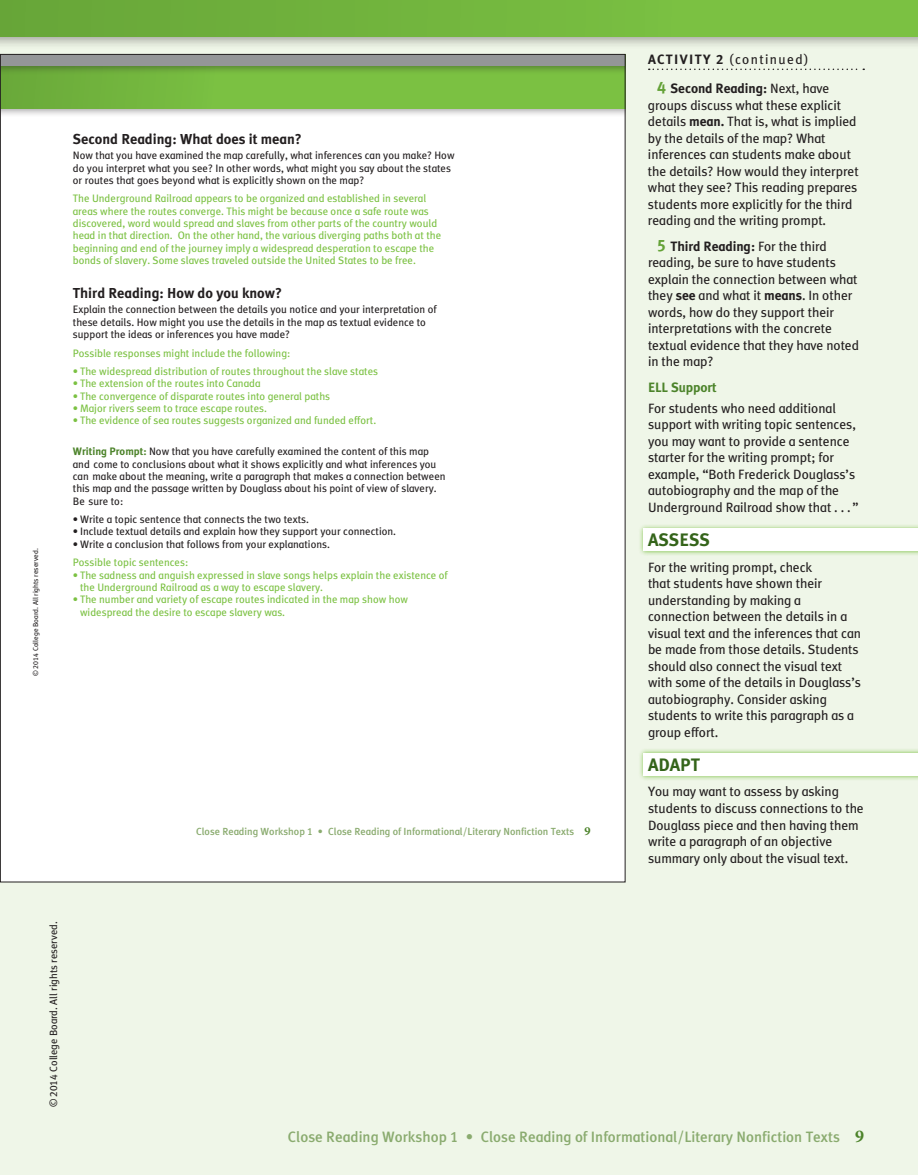
<style>
.page{position:relative;width:918px;height:1175px;background:#fff}
.page>*{position:absolute;margin:0;border:0;box-sizing:border-box;transform-origin:0 0}
.t1{font:700 18px "OPT Meta Plus";color:#34641a}
.t2{font:500 15px "OPT Meta Plus";color:#8aab6f}
.t3{font:700 14.4px "OPT Meta Plus";color:#231f20}
.t4{font:13.5px/16.5px "OPT Meta Plus";letter-spacing:-.005em;color:#231f20}
.t5{font:13.5px "OPT Meta Plus";letter-spacing:.1em;color:#231f20}
.t6{font:700 13.5px "OPT Meta Plus";letter-spacing:-.005em;color:#4c832a}
.t7{font:10.8px/12.3px "OPT Meta Plus";color:#7bc142}
.t8{font:10.8px/12.3px "OPT Meta Plus";color:#231f20}
.t9{font:10.5px "OPT Meta Plus";color:#231f20}
.t10{font:500 10.2px "OPT Meta Plus";color:#8aab6f}
.t11{font:7.2px "OPT Meta Plus";color:#231f20}
.s1{font-weight:700;color:#4c832a}
.s2{font-family:"Minion Pro";font-weight:700;font-size:12.3px;color:#4c832a}
.s3{font-weight:700}
.s4{font-weight:700;font-size:16.5px;color:#64a237}
.s5{font-family:"Minion Pro";font-weight:700;font-size:18px;color:#4c832a}
</style>
<div class="page">
<div style="left:0;top:0;width:918px;height:1174px;background:#eff6e8"></div>
<div style="left:0;top:0;width:918px;height:49px;background:#231f20;opacity:.4"></div>
<div style="left:0;top:0;width:918px;height:36px;background:linear-gradient(to right,#68a639,#7ec644)"></div>
<div style="left:0;top:54px;width:625px;height:828px;background:#fff"></div>
<div style="left:0;top:54px;width:625px;height:64px;background:#231f20;opacity:.4"></div>
<div style="left:0;top:54px;width:625px;height:54px;background:linear-gradient(to right,#70b23d,#7fc744)"></div>
<div style="left:0;top:54px;width:625px;height:21px;background:#231f20;opacity:.4"></div>
<div style="left:0;top:54px;width:625px;height:12px;background:#949698"></div>
<div style="left:638px;top:523px;width:280px;height:32px;background:#7bc142;opacity:.95"></div>
<div style="left:644px;top:528px;width:274px;height:22px;background:#fff"></div>
<div style="left:638px;top:748px;width:280px;height:32px;background:#7bc142;opacity:.95"></div>
<div style="left:644px;top:753px;width:274px;height:22px;background:#fff"></div>
<svg style="left:649px;top:69px;width:215px;height:1px"></svg>
<p class="t11" style="left:31px;top:676px;width:129px;rotate:-90deg">© 2014 College Board. All rights reserved.</p>
<p class="t3" style="left:73px;top:130px;width:230px">Second Reading: What does it mean?</p>
<p class="t8" style="left:73px;top:149px;width:383px">Now that you have examined the map carefully, what inferences can you make? How do you interpret what you see? In other words, what might you say about the states or routes that goes beyond what is explicitly shown on the map?</p>
<p class="t7" style="left:73px;top:192px;width:370px">The Underground Railroad appears to be organized and established in several areas where the routes converge. This might be because once a safe route was discovered, word would spread and slaves from other parts of the country would head in that direction. On the other hand, the various diverging paths both at the beginning and end of the journey imply a widespread desperation to escape the bonds of slavery. Some slaves traveled outside the United States to be free.</p>
<p class="t3" style="left:73px;top:285px;width:211px">Third Reading: How do you know?</p>
<p class="t8" style="left:73px;top:303px;width:365px">Explain the connection between the details you notice and your interpretation of these details. How might you use the details in the map as textual evidence to support the ideas or inferences you have made?</p>
<p class="t7" style="left:73px;top:347px;width:219px">Possible responses might include the following:</p>
<p class="t7" style="left:73px;top:365px;width:307px">• The widespread distribution of routes throughout the slave states</p>
<p class="t7" style="left:73px;top:377px;width:189px">• The extension of the routes into Canada</p>
<p class="t7" style="left:73px;top:390px;width:259px">• The convergence of disparate routes into general paths</p>
<p class="t7" style="left:73px;top:402px;width:196px">• Major rivers seem to trace escape routes.</p>
<p class="t7" style="left:73px;top:414px;width:305px">• The evidence of sea routes suggests organized and funded effort.</p>
<p class="t8" style="left:73px;top:445px;width:374px"><span class="s1">Writing Prompt:</span> Now that you have carefully examined the content of this map and come to conclusions about what it shows explicitly and what inferences you can make about the meaning, write a paragraph that makes a connection between this map and the passage written by Douglass about his point of view of slavery.<br>Be sure to:</p>
<p class="t8" style="left:73px;top:513px;width:238px">• Write a topic sentence that connects the two texts.</p>
<p class="t8" style="left:73px;top:525px;width:325px">• Include textual details and explain how they support your connection.</p>
<p class="t8" style="left:73px;top:538px;width:259px">• Write a conclusion that follows from your explanations.</p>
<p class="t7" style="left:73px;top:556px;width:117px">Possible topic sentences:</p>
<p class="t7" style="left:80px;top:569px;width:369px;text-indent:-7px">• The sadness and anguish expressed in slave songs helps explain the existence of the Underground Railroad as a way to escape slavery.</p>
<p class="t7" style="left:80px;top:593px;width:329px;text-indent:-7px">• The number and variety of escape routes indicated in the map show how widespread the desire to escape slavery was.</p>
<p class="t10" style="left:196px;top:825px;width:396px">Close Reading Workshop 1 • Close Reading of Informational/Literary Nonfiction Texts <span class="s2">9</span></p>
<p class="t5" style="left:648px;top:52px;width:162px"><span class="s3">Activity 2</span> (continued)</p>
<p class="t4" style="left:648px;top:80px;width:212px;text-indent:9px"><span class="s4">4</span> <span class="s3">Second Reading:</span> Next, have groups discuss what these explicit details <span class="s3">mean.</span> That is, what is implied by the details of the map? What inferences can students make about the details? How would they interpret what they see? This reading prepares students more explicitly for the third reading and the writing prompt.</p>
<p class="t4" style="left:648px;top:238px;width:213px;text-indent:9px"><span class="s4">5</span> <span class="s3">Third Reading:</span> For the third reading, be sure to have students explain the connection between what they <span class="s3">see</span> and what it <span class="s3">means</span>. In other words, how do they support their interpretations with the concrete textual evidence that they have noted in the map?</p>
<p class="t6" style="left:648px;top:379px;width:70px">ELL Support</p>
<p class="t4" style="left:648px;top:400px;width:212px">For students who need additional support with writing topic sentences, you may want to provide a sentence starter for the writing prompt; for example, “Both Frederick Douglass’s autobiography and the map of the Underground Railroad show that . . .”</p>
<h1 class="t1" style="left:648px;top:529px;width:64px">ASSESS</h1>
<p class="t4" style="left:648px;top:559px;width:215px">For the writing prompt, check<br>that students have shown their understanding by making a connection between the details in a visual text and the inferences that can be made from those details. Students should also connect the visual text with some of the details in Douglass’s autobiography. Consider asking students to write this paragraph as a group effort.</p>
<h1 class="t1" style="left:648px;top:754px;width:53px">ADAPT</h1>
<p class="t4" style="left:648px;top:783px;width:217px">You may want to assess by asking students to discuss connections to the Douglass piece and then having them write a paragraph of an objective summary only about the visual text.</p>
<p class="t9" style="left:48px;top:1107px;width:187px;rotate:-90deg">© 2014 College Board. All rights reserved.</p>
<p class="t2" style="left:288px;top:1128px;width:578px">Close Reading Workshop 1 • Close Reading of Informational/Literary Nonfiction Texts <span class="s5">9</span></p>
</div>
